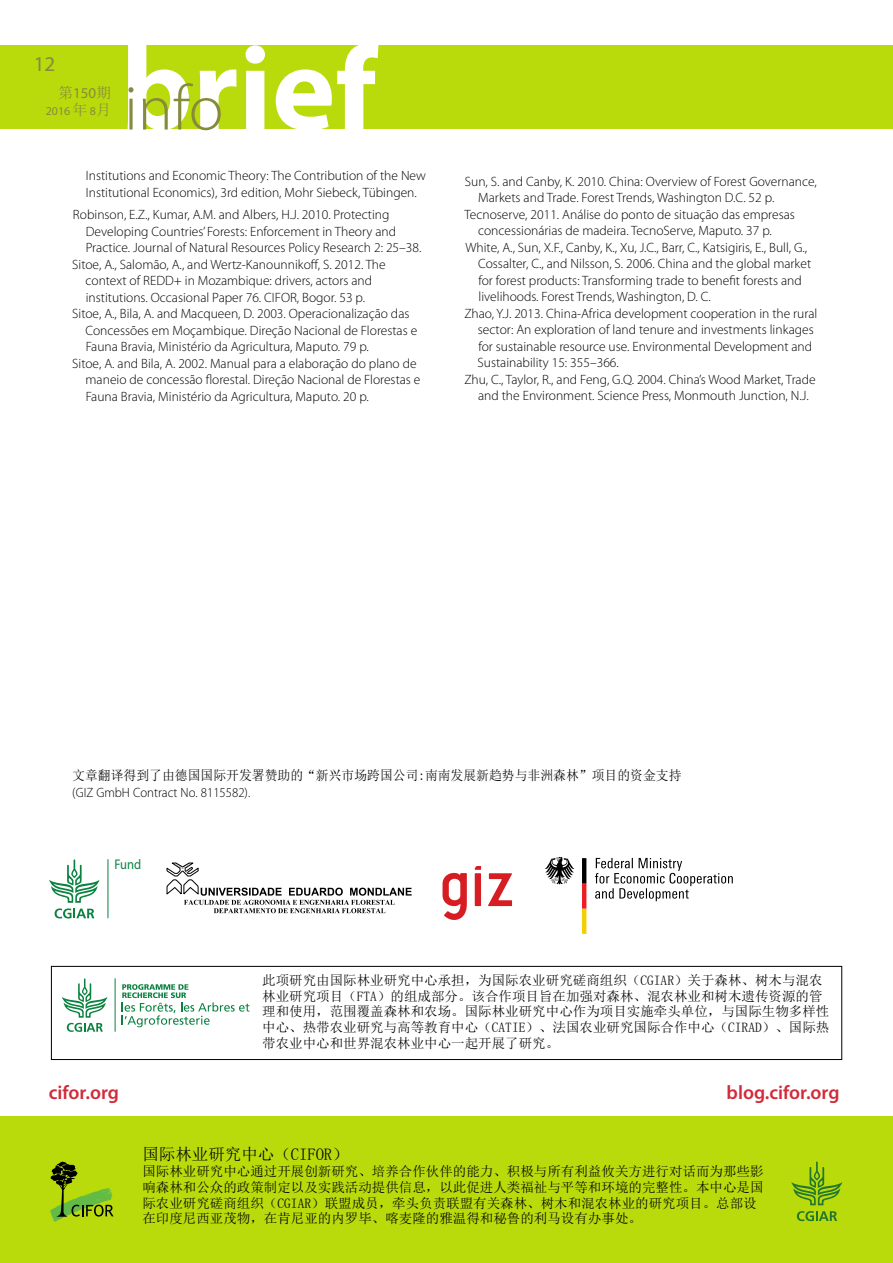
<style>
.page{position:relative;width:893px;height:1263px;background:#fff}
.page>*{position:absolute;margin:0;border:0;box-sizing:border-box;transform-origin:0 0}
.t1{font:21px "Myriad Pro";color:#878a3b}
.t2{font:600 19.5px "Myriad Pro";color:#d22b39}
.t3{font:16.5px "Sim Sun";color:#000}
.t4{font:300 15px "Myriad Pro";color:#878a3b}
.t5{font:15px "Myriad Pro";color:#878a3b}
.t6{font:13.95px "Myriad Pro";color:#0c8241;scale:.9 1}
.t7{font:300 13.5px/16.5px "Myriad Pro";color:#000}
.t8{font:13.5px/15.8px "Sim Sun";color:#000}
.t9{font:13.5px "Sim Sun";color:#000;scale:.95 1}
.t10{font:300 13.5px "Myriad Pro";color:#000;scale:.95 1}
.t11{font:12px "Myriad Pro";color:#878a3b}
.s1{font-family:"Sim Sun"}
.s2{font-family:"Sim Sun";font-weight:400}
.s3{font-family:"Sim Sun";font-size:15px}
</style>
<div class="page">
<div style="left:0;top:45px;width:893px;height:84px;background:#b9db0c"></div>
<svg style="left:128px;top:45px;width:250px;height:85px"></svg>
<div style="left:0;top:1116px;width:893px;height:147px;background:#b9db0c"></div>
<svg style="left:50px;top:1162px;width:64px;height:60px"></svg>
<svg style="left:791px;top:1161px;width:51px;height:44px"></svg>
<svg style="left:797px;top:1211px;width:40px;height:10px"></svg>
<div style="left:51px;top:966px;width:791px;height:94px;border:1px solid #000"></div>
<svg style="left:62px;top:978px;width:46px;height:54px"></svg>
<hr style="left:115px;top:978px;width:1px;height:54px;background:#0c8241">
<svg style="left:122px;top:984px;width:128px;height:43px"></svg>
<svg style="left:49px;top:859px;width:51px;height:59px"></svg>
<hr style="left:108px;top:859px;width:1px;height:59px;background:#0c8241">
<svg style="left:167px;top:862px;width:245px;height:51px"></svg>
<svg style="left:545px;top:857px;width:29px;height:27px"></svg>
<svg style="left:582px;top:858px;width:4px;height:76px"></svg>
<svg style="left:595px;top:858px;width:138px;height:43px"></svg>
<svg style="left:443px;top:873px;width:24px;height:47px"></svg>
<svg style="left:488px;top:873px;width:24px;height:33px"></svg>
<svg style="left:475px;top:866px;width:6px;height:40px"></svg>
<h1 class="t1" style="left:34px;top:51px;width:23px">12</h1>
<p class="t5" style="left:58px;top:84px;width:40px"><span class="s1">第</span>150</p>
<p class="t4" style="left:73px;top:84px;width:39px">No. 20<span class="s2">期</span></p>
<p class="t11" style="left:46px;top:103px;width:67px">2016 <span class="s3">年</span> 8<span class="s3">月</span></p>
<p class="t7" style="left:86px;top:167px;width:342px">Institutions and Economic Theory: The Contribution of the New<br>Institutional Economics), 3rd edition, Mohr Siebeck, Tübingen.</p>
<p class="t7" style="left:73px;top:206px;width:318px">Robinson, E.Z., Kumar, A.M. and Albers, H.J. 2010. Protecting</p>
<p class="t7" style="left:86px;top:223px;width:312px">Developing Countries’ Forests: Enforcement in Theory and</p>
<p class="t7" style="left:86px;top:239px;width:337px">Practice. Journal of Natural Resources Policy Research 2: 25–38.</p>
<p class="t7" style="left:72px;top:256px;width:315px">Sitoe, A., Salomão, A., and Wertz-Kanounnikoff, S. 2012. The</p>
<p class="t7" style="left:85px;top:272px;width:288px">context of REDD+ in Mozambique: drivers, actors and</p>
<p class="t7" style="left:86px;top:289px;width:281px">institutions. Occasional Paper 76. CIFOR, Bogor. 53 p.</p>
<p class="t7" style="left:72px;top:305px;width:339px">Sitoe, A., Bila, A. and Macqueen, D. 2003. Operacionalização das</p>
<p class="t7" style="left:86px;top:322px;width:333px">Concessões em Moçambique. Direção Nacional de Florestas e</p>
<p class="t7" style="left:86px;top:338px;width:285px">Fauna Bravia, Ministério da Agricultura, Maputo. 79 p.</p>
<p class="t7" style="left:72px;top:355px;width:346px">Sitoe, A. and Bila, A. 2002. Manual para a elaboração do plano de</p>
<p class="t7" style="left:86px;top:371px;width:336px">maneio de concessão florestal. Direção Nacional de Florestas e</p>
<p class="t7" style="left:86px;top:388px;width:285px">Fauna Bravia, Ministério da Agricultura, Maputo. 20 p.</p>
<p class="t7" style="left:465px;top:173px;width:354px">Sun, S. and Canby, K. 2010. China: Overview of Forest Governance,</p>
<p class="t7" style="left:478px;top:190px;width:298px">Markets and Trade. Forest Trends, Washington D.C. 52 p.</p>
<p class="t7" style="left:464px;top:206px;width:332px">Tecnoserve, 2011. Análise do ponto de situação das empresas</p>
<p class="t7" style="left:478px;top:223px;width:295px">concessionárias de madeira. TecnoServe, Maputo. 37 p.</p>
<p class="t7" style="left:465px;top:239px;width:343px">White, A., Sun, X.F., Canby, K., Xu, J.C., Barr, C., Katsigiris, E., Bull, G.,</p>
<p class="t7" style="left:478px;top:256px;width:334px">Cossalter, C., and Nilsson, S. 2006. China and the global market</p>
<p class="t7" style="left:478px;top:272px;width:325px">for forest products: Transforming trade to benefit forests and</p>
<p class="t7" style="left:479px;top:289px;width:234px">livelihoods. Forest Trends, Washington, D. C.</p>
<p class="t7" style="left:464px;top:305px;width:355px">Zhao, Y.J. 2013. China-Africa development cooperation in the rural</p>
<p class="t7" style="left:478px;top:322px;width:337px">sector: An exploration of land tenure and investments linkages</p>
<p class="t7" style="left:478px;top:338px;width:335px">for sustainable resource use. Environmental Development and</p>
<p class="t7" style="left:478px;top:355px;width:143px">Sustainability 15: 355–366.</p>
<p class="t7" style="left:464px;top:371px;width:353px">Zhu, C., Taylor, R., and Feng, G.Q. 2004. China’s Wood Market, Trade</p>
<p class="t7" style="left:478px;top:388px;width:332px">and the Environment. Science Press, Monmouth Junction, N.J.</p>
<p class="t9" style="left:72px;top:768px;width:643px">文章翻译得到了由德国国际开发署赞助的“新兴市场跨国公司:南南发展新趋势与非洲森林”项目的资金支持</p>
<p class="t10" style="left:72px;top:784px;width:189px">(GIZ GmbH Contract No. 8115582).</p>
<p class="t6" style="left:114px;top:855px;width:31px">Fund</p>
<p class="t8" style="left:262px;top:972px;width:569px">此项研究由国际林业研究中心承担，为国际农业研究磋商组织（CGIAR）关于森林、树木与混农林业研究项目（FTA）的组成部分。该合作项目旨在加强对森林、混农林业和树木遗传资源的管理和使用，范围覆盖森林和农场。国际林业研究中心作为项目实施牵头单位，与国际生物多样性中心、热带农业研究与高等教育中心（CATIE）、法国农业研究国际合作中心（CIRAD）、国际热带农业中心和世界混农林业中心一起开展了研究。</p>
<h2 class="t2" style="left:49px;top:1080px;width:72px">cifor.org</h2>
<h2 class="t2" style="left:727px;top:1080px;width:114px">blog.cifor.org</h2>
<p class="t3" style="left:142px;top:1146px;width:208px">国际林业研究中心（CIFOR）</p>
<p class="t8" style="left:142px;top:1163px;width:622px">国际林业研究中心通过开展创新研究、培养合作伙伴的能力、积极与所有利益攸关方进行对话而为那些影响森林和公众的政策制定以及实践活动提供信息，以此促进人类福祉与平等和环境的完整性。本中心是国际农业研究磋商组织（CGIAR）联盟成员，牵头负责联盟有关森林、树木和混农林业的研究项目。总部设在印度尼西亚茂物，在肯尼亚的内罗毕、喀麦隆的雅温得和秘鲁的利马设有办事处。</p>
</div>
